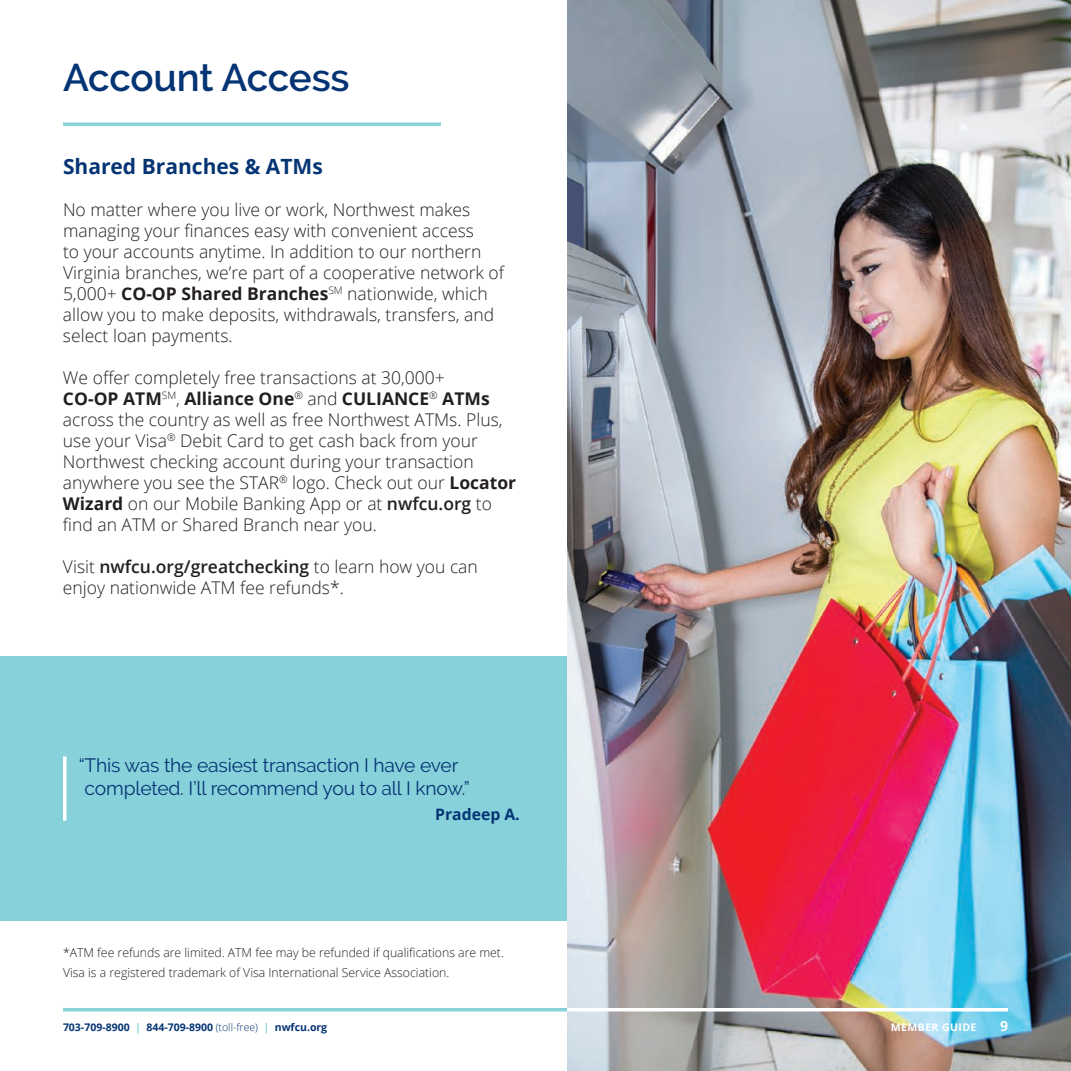
<style>
.page{position:relative;width:1071px;height:1071px;background:#fff}
.page>*{position:absolute;margin:0;border:0;box-sizing:border-box;transform-origin:0 0}
.t1{font:600 38.5px "Raleway";letter-spacing:-.01em;color:#053474}
.t2{font:700 21px "Open Sans";color:#053474}
.t3{font:19.25px/23.1px "Raleway";letter-spacing:-.01em;color:#053474;text-align:center}
.t4{font:300 17.5px/21px "Open Sans";color:#231f20}
.t5{font:700 15.75px "Open Sans";color:#053474}
.t6{font:700 14px "Open Sans";color:#fff}
.t7{font:300 12.25px/19.4px "Open Sans";color:#231f20}
.t8{font:700 10.5px "Open Sans";color:#053474}
.t9{font:700 10.5px "Open Sans";letter-spacing:.04em;color:#fff}
.s1{font-weight:700}
.s2{font-weight:600}
.s3{color:#87d2da}
.s4{font-weight:300}
</style>
<div class="page">
<img style="left:567px;top:0;width:504px;height:1071px">
<hr style="left:63px;top:1008px;width:504px;height:3px;background:#87d2da">
<hr style="left:567px;top:1008px;width:441px;height:3px;background:#fff">
<svg style="left:63px;top:122px;width:378px;height:4px;background:#95d7de"></svg>
<div style="left:0;top:656px;width:567px;height:265px;background:#87d2da"></div>
<hr style="left:63px;top:757px;width:3px;height:64px;background:#fff">
<h1 class="t1" style="left:63px;top:56px;width:288px">Account Access</h1>
<p class="t2" style="left:63px;top:151px;width:261px">Shared Branches &amp; ATMs</p>
<p class="t4" style="left:63px;top:198px;width:443px">No matter where you live or work, Northwest makes managing your finances easy with convenient access<br>to your accounts anytime. In addition to our northern Virginia branches, we’re part of a cooperative network of 5,000+ <span class="s1">CO-OP Shared Branches</span><sup>SM</sup> nationwide, which allow you to make deposits, withdrawals, transfers, and select loan payments.</p>
<p class="t4" style="left:63px;top:366px;width:455px">We offer completely free transactions at 30,000+<br><span class="s1">CO-OP ATM</span><sup>SM</sup>, <span class="s1">Alliance One</span><sup>®</sup> and <span class="s1">CULIANCE</span><sup>®</sup> <span class="s1">ATMs </span>across the country as well as free Northwest ATMs. Plus, use your Visa<sup>®</sup> Debit Card to get cash back from your Northwest checking account during your transaction anywhere you see the STAR<sup>®</sup> logo. Check out our <span class="s1">Locator Wizard</span> on our Mobile Banking App or at <span class="s2">nwfcu.org</span> to find an ATM or Shared Branch near you.</p>
<p class="t4" style="left:63px;top:555px;width:416px">Visit <span class="s2">nwfcu.org/greatchecking</span> to learn how you can enjoy nationwide ATM fee refunds*.</p>
<p class="t3" style="left:79px;top:754px;width:393px">“This was the easiest transaction I have ever completed. I’ll recommend you to all I know.”</p>
<p class="t5" style="left:435px;top:804px;width:86px">Pradeep A.</p>
<p class="t7" style="left:63px;top:943px;width:442px">*ATM fee refunds are limited. ATM fee may be refunded if qualifications are met.<br>Visa is a registered trademark of Visa International Service Association.</p>
<p class="t8" style="left:63px;top:1020px;width:266px">703-709-8900 <span class="s3">|</span> 844-709-8900 <span class="s4">(toll-free)</span> <span class="s3">|</span> nwfcu.org</p>
<p class="t9" style="left:891px;top:1020px;width:87px">MEMBER GUIDE</p>
<p class="t6" style="left:1000px;top:1016px;width:9px">9</p>
</div>
